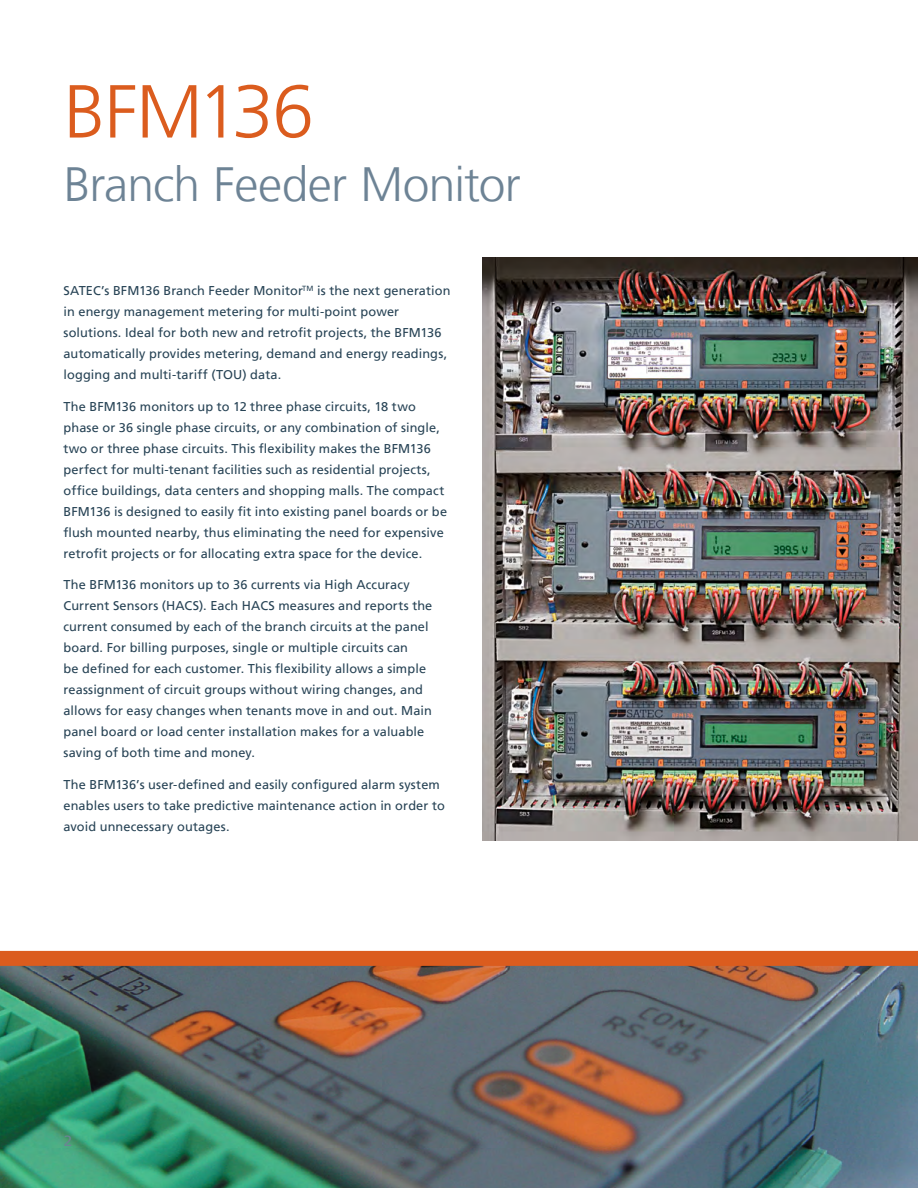
<style>
.page{position:relative;width:918px;height:1188px;background:#fff}
.page>*{position:absolute;margin:0;border:0;box-sizing:border-box;transform-origin:0 0}
.t1{font:300 75px "Frutiger LT";letter-spacing:-.02em;color:#db5c1e}
.t2{font:300 48px "Frutiger LT";letter-spacing:-.015em;color:#6d8395}
.t3{font:15px "Frutiger LT";color:#6d8395}
.t4{font:12.75px/21px "Frutiger LT";letter-spacing:.01em;color:#274355}
</style>
<div class="page">
<img style="left:482px;top:257px;width:436px;height:583px">
<img style="left:0;top:966px;width:918px;height:222px">
<div style="left:0;top:951px;width:918px;height:15px;background:#db5c1e"></div>
<h1 class="t1" style="left:64px;top:69px;width:252px">BFM136</h1>
<h2 class="t2" style="left:64px;top:157px;width:459px">Branch Feeder Monitor</h2>
<p class="t4" style="left:64px;top:280px;width:389px">SATEC’s BFM136 Branch Feeder Monitor<sup>TM</sup> is the next generation in energy management metering for multi-point power solutions. Ideal for both new and retrofit projects, the BFM136 automatically provides metering, demand and energy readings, logging and multi-tariff (TOU) data.</p>
<p class="t4" style="left:64px;top:396px;width:385px">The BFM136 monitors up to 12 three phase circuits, 18 two phase or 36 single phase circuits, or any combination of single, two or three phase circuits. This flexibility makes the BFM136 perfect for multi-tenant facilities such as residential projects, office buildings, data centers and shopping malls. The compact BFM136 is designed to easily fit into existing panel boards or be flush mounted nearby, thus eliminating the need for expensive retrofit projects or for allocating extra space for the device.</p>
<p class="t4" style="left:64px;top:574px;width:370px">The BFM136 monitors up to 36 currents via High Accuracy Current Sensors (HACS). Each HACS measures and reports the current consumed by each of the branch circuits at the panel board. For billing purposes, single or multiple circuits can<br>be defined for each customer. This flexibility allows a simple reassignment of circuit groups without wiring changes, and allows for easy changes when tenants move in and out. Main panel board or load center installation makes for a valuable saving of both time and money.</p>
<p class="t4" style="left:64px;top:774px;width:383px">The BFM136’s user-defined and easily configured alarm system enables users to take predictive maintenance action in order to avoid unnecessary outages.</p>
<p class="t3" style="left:64px;top:1132px;width:10px">2</p>
</div>
